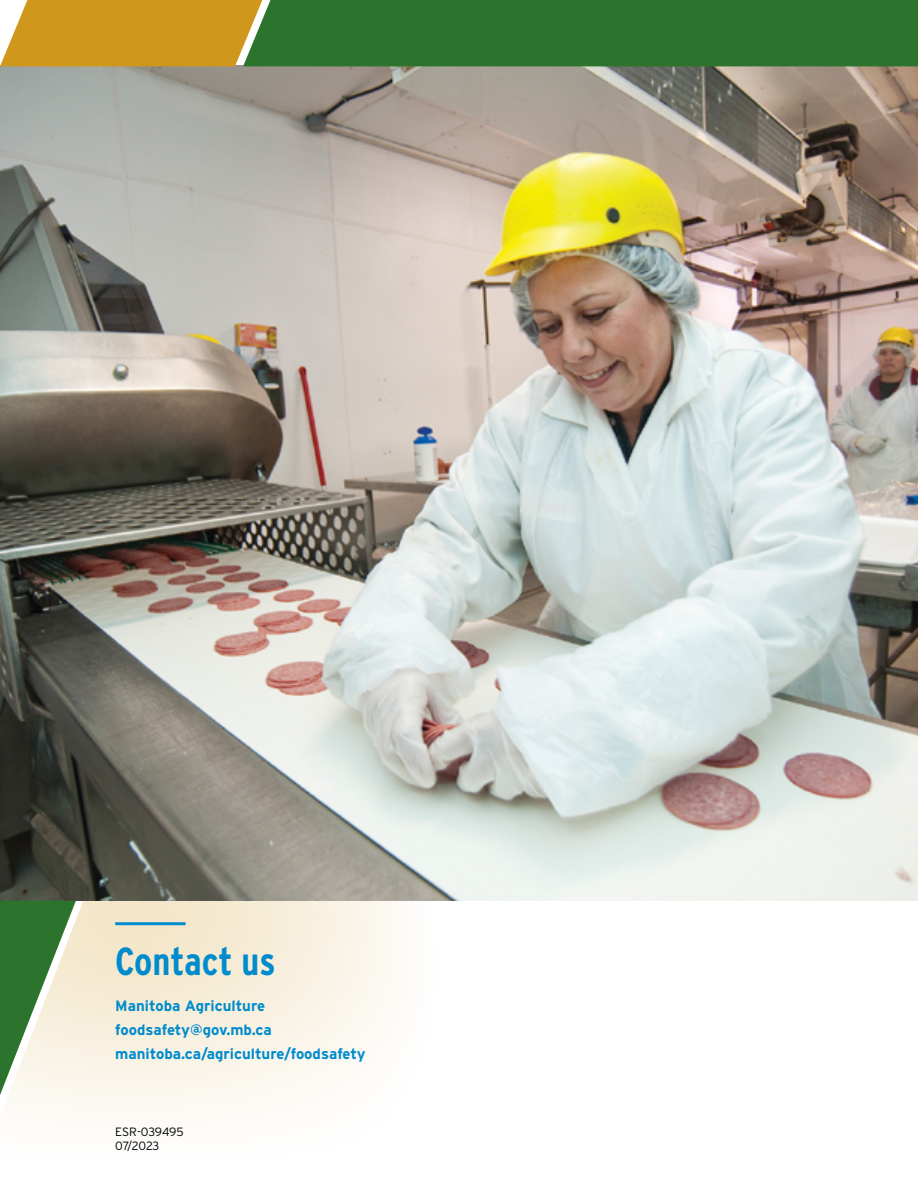
<style>
.page{position:relative;width:918px;height:1188px;background:#fff}
.page>*{position:absolute;margin:0;border:0;box-sizing:border-box;transform-origin:0 0}
.Templates_Subheader{font:700 39px "Interstate Condensed";color:#008bcc}
.Text{font:700 15px "Interstate";color:#008bcc}
.Text-2{font:300 12px "Interstate";letter-spacing:-.02em;color:#000}
</style>
<div class="page">
<svg style="left:6px;top:901px;width:393px;height:213px"></svg>
<img style="left:0;top:66px;width:918px;height:835px">
<div style="left:262px;top:0;width:656px;height:66px;background:#2c742e"></div>
<svg style="left:0;top:0;width:262px;height:66px;background:#ce9e2e"></svg>
<hr style="left:115px;top:922px;width:71px;height:3px;background:#008bcc">
<svg style="left:0;top:901px;width:76px;height:194px;background:#93b48a"></svg>
<p class="Templates_Subheader" style="left:115px;top:939px;width:162px">Contact us</p>
<p class="Text" style="left:115px;top:997px;width:152px">Manitoba Agriculture</p>
<p class="Text" style="left:115px;top:1021px;width:158px">foodsafety@gov.mb.ca</p>
<p class="Text" style="left:115px;top:1045px;width:252px">manitoba.ca/agriculture/foodsafety</p>
<p class="Text-2" style="left:115px;top:1125px;width:70px">ESR-039495</p>
<p class="Text-2" style="left:115px;top:1139px;width:46px">07/2023</p>
</div>
